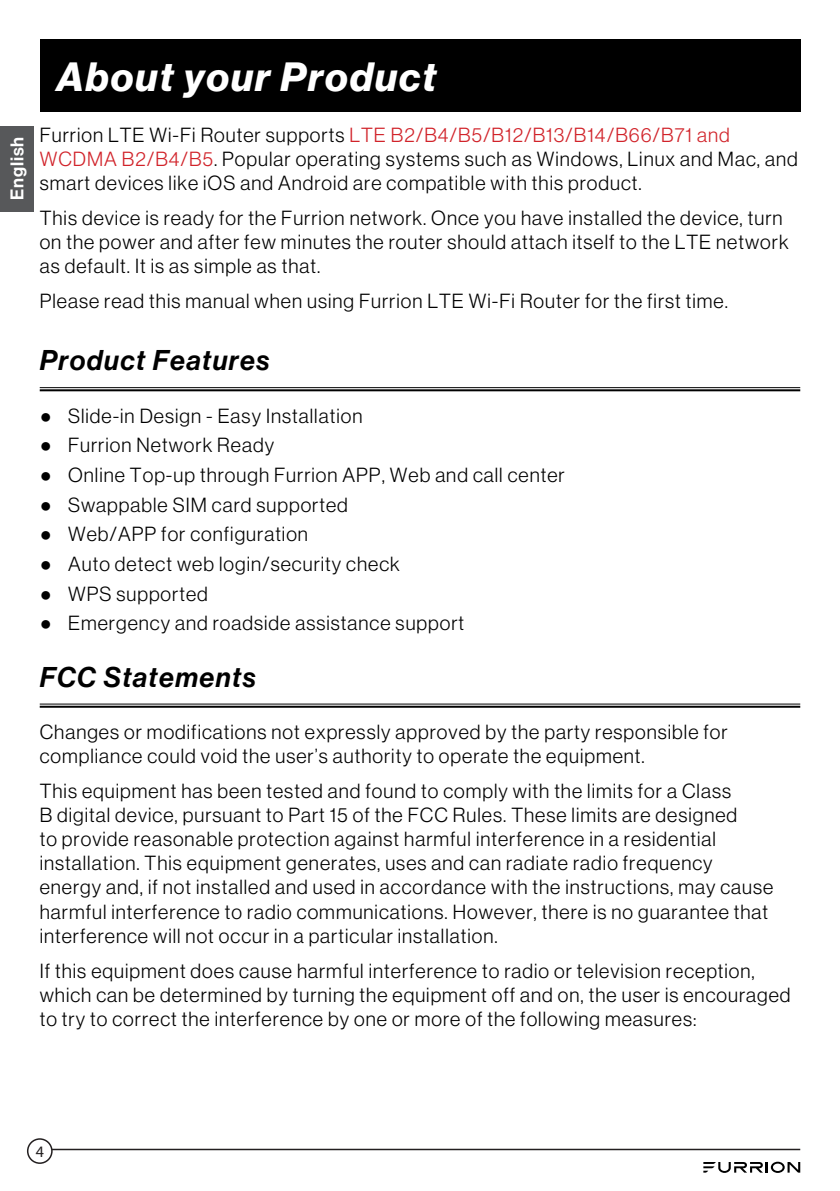
<style>
.page{position:relative;width:840px;height:1191px;background:#fff}
.page>*{position:absolute;margin:0;border:0;box-sizing:border-box;transform-origin:0 0}
.Body_-_Heading{font:40px "N Haas Grotesk DS Pro 76 Bd It";letter-spacing:.05em;color:#fff}
.Body_-_Title{font:28px "N Haas Grotesk DS Pro 66 Md It";letter-spacing:.05em;color:#000}
.Body-normal{font:20px/24px "N Haas Grotesk DS Pro 45 Lt";letter-spacing:.05em;color:#000}
.t1{font:18px "N Haas Grotesk DS Pro 65 Md";letter-spacing:.05em;color:#fff}
.t2{font:16px "Myriad Pro";color:#231f20}
.s1{color:#d1232a}
.s2{font-family:"Arial"}
</style>
<div class="page">
<hr style="left:40px;top:387px;width:759px;height:1px;background:#000">
<hr style="left:40px;top:389px;width:759px;height:2px;background:#000">
<hr style="left:40px;top:703px;width:759px;height:1px;background:#000">
<hr style="left:40px;top:705px;width:759px;height:2px;background:#000">
<hr style="left:40px;top:1148px;width:759px;height:2px;background:#231f20">
<svg style="left:703px;top:1161px;width:96px;height:11px"></svg>
<div style="left:28px;top:1139px;width:24px;height:24px;background:#fff;border-radius:50%"></div>
<div style="left:27px;top:1138px;width:26px;height:25px;border:2px solid #231f20;border-radius:50%"></div>
<div style="left:0;top:126px;width:33px;height:85px;background:#57585a"></div>
<div style="left:40px;top:40px;width:759px;height:72px;background:#000"></div>
<p class="t1" style="left:7px;top:200px;width:65px;rotate:-90deg">English</p>
<p class="Body_-_Heading" style="left:57px;top:54px;width:381px">About your Product</p>
<p class="Body-normal" style="left:40px;top:123px;width:759px">Furrion LTE Wi-Fi Router supports <span class="s1">LTE B2/B4/B5/B12/B13/B14/B66/B71 and<br>WCDMA B2/B4/B5</span>. Popular operating systems such as Windows, Linux and Mac, and smart devices like iOS and Android are compatible with this product.</p>
<p class="Body-normal" style="left:40px;top:206px;width:750px">This device is ready for the Furrion network. Once you have installed the device, turn on the power and after few minutes the router should attach itself to the LTE network as default. It is as simple as that.</p>
<p class="Body-normal" style="left:40px;top:289px;width:689px">Please read this manual when using Furrion LTE Wi-Fi Router for the first time.</p>
<p class="Body_-_Title" style="left:40px;top:344px;width:231px">Product Features</p>
<p class="Body-normal" style="left:40px;top:404px;width:324px"><span class="s2">●</span> Slide-in Design - Easy Installation</p>
<p class="Body-normal" style="left:40px;top:433px;width:236px"><span class="s2">●</span> Furrion Network Ready</p>
<p class="Body-normal" style="left:40px;top:463px;width:526px"><span class="s2">●</span> Online Top-up through Furrion APP, Web and call center</p>
<p class="Body-normal" style="left:40px;top:493px;width:309px"><span class="s2">●</span> Swappable SIM card supported</p>
<p class="Body-normal" style="left:40px;top:522px;width:269px"><span class="s2">●</span> Web/APP for configuration</p>
<p class="Body-normal" style="left:40px;top:552px;width:361px"><span class="s2">●</span> Auto detect web login/security check</p>
<p class="Body-normal" style="left:40px;top:582px;width:169px"><span class="s2">●</span> WPS supported</p>
<p class="Body-normal" style="left:40px;top:611px;width:426px"><span class="s2">●</span> Emergency and roadside assistance support</p>
<p class="Body_-_Title" style="left:40px;top:660px;width:217px">FCC Statements</p>
<p class="Body-normal" style="left:40px;top:720px;width:689px">Changes or modifications not expressly approved by the party responsible for compliance could void the user’s authority to operate the equipment.</p>
<p class="Body-normal" style="left:40px;top:779px;width:734px">This equipment has been tested and found to comply with the limits for a Class<br>B digital device, pursuant to Part 15 of the FCC Rules. These limits are designed<br>to provide reasonable protection against harmful interference in a residential installation. This equipment generates, uses and can radiate radio frequency energy and, if not installed and used in accordance with the instructions, may cause harmful interference to radio communications. However, there is no guarantee that interference will not occur in a particular installation.</p>
<p class="Body-normal" style="left:40px;top:959px;width:751px">If this equipment does cause harmful interference to radio or television reception, which can be determined by turning the equipment off and on, the user is encouraged to try to correct the interference by one or more of the following measures:</p>
<p class="t2" style="left:36px;top:1143px;width:10px">4</p>
</div>
